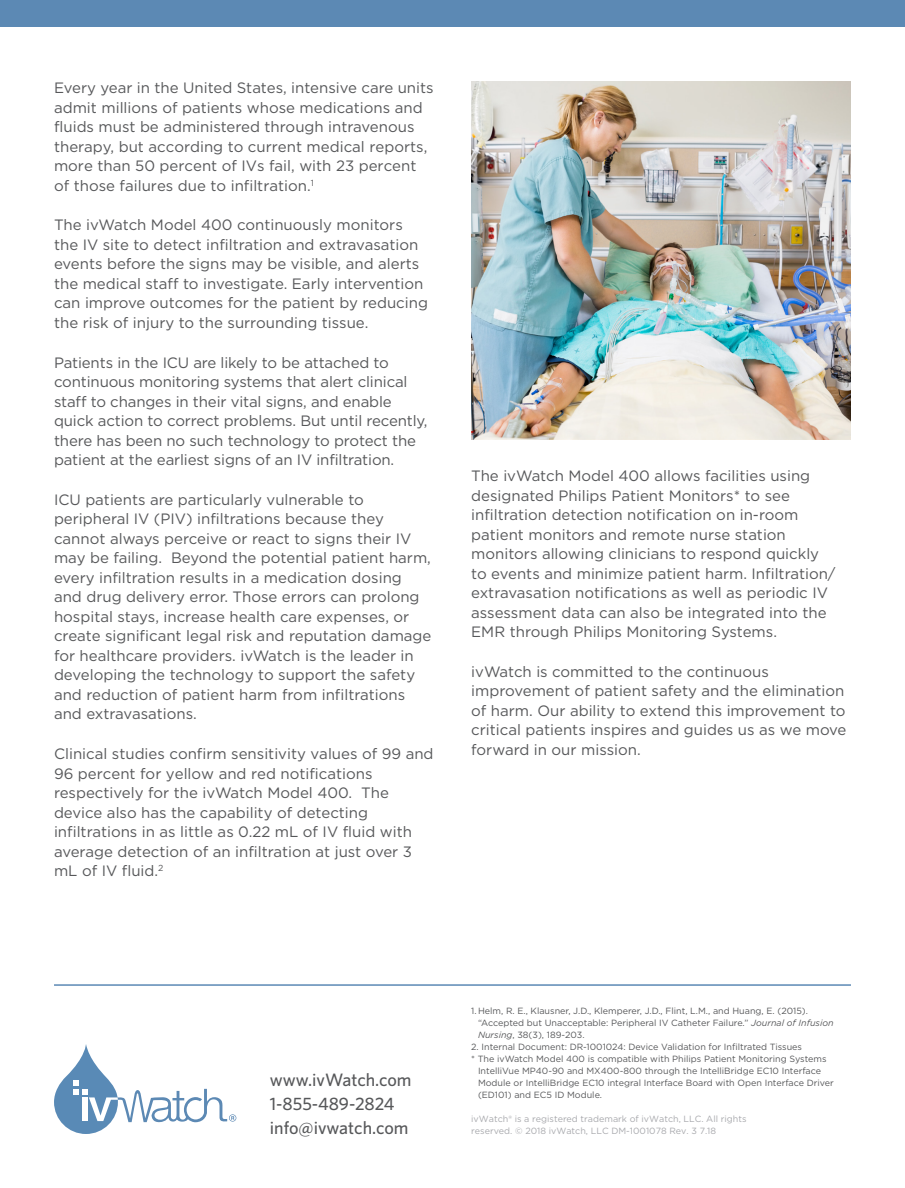
<style>
.page{position:relative;width:905px;height:1188px;background:#fff}
.page>*{position:absolute;margin:0;border:0;box-sizing:border-box;transform-origin:0 0}
.t1{font:500 18px "Whitney";color:#57585a}
.t2{font:15px/19.5px "Gotham";color:#57585a}
.t3{font:9px/12px "Gotham";color:#57585a}
.t4{font:9px/12px "Gotham";color:#a8a9ad}
.s1{font-style:inherit}
.s2{font-style:italic}
</style>
<div class="page">
<div style="left:0;top:0;width:904px;height:27px;background:#5c89b4"></div>
<svg style="left:54px;top:1044px;width:182px;height:90px"></svg>
<hr style="left:54px;top:984px;width:796px;height:2px;background:#5c89b4">
<img style="left:471px;top:81px;width:379px;height:358px">
<p class="t2" style="left:54px;top:78px;width:381px">Every year in the United States, intensive care units admit millions of patients whose medications and fluids must be administered through intravenous therapy, but according to current medical reports, more than 50 percent of IVs fail, with 2<span class="s1">3</span> percent of those failures due to infiltration.<sup>1</sup></p>
<p class="t2" style="left:54px;top:215px;width:375px">The ivWatch Model 400 continuously monitors the IV site to detect infiltration and extravasation events before the signs may be visible, and alerts the medical staff to investigate. Early intervention can improve outcomes for the patient by reducing the risk of injury to the surrounding tissue.</p>
<p class="t2" style="left:54px;top:352px;width:375px">Patients in the ICU are likely to be attached to continuous monitoring systems that alert clinical staff to changes in their vital signs, and enable quick action to correct problems. But until recently, there has been no such technology to protect the patient at the earliest signs of an IV infiltration.</p>
<p class="t2" style="left:54px;top:489px;width:379px">ICU patients are particularly vulnerable to peripheral IV (PIV) infiltrations because they cannot always perceive or react to signs their IV may be failing. Beyond the potential patient harm, every infiltration results in a medication dosing and drug delivery error. Those errors can prolong hospital stays, increase health care expenses, or create significant legal risk and reputation damage for healthcare providers. ivWatch is the leader in developing the technology to support the safety and reduction of patient harm from infiltrations and extravasations.</p>
<p class="t2" style="left:54px;top:744px;width:381px">Clinical studies confirm sensitivity values of 99 and 96 percent for yellow and red notification<span class="s1">s </span>respectively for the ivWatch Model 400. The device also has the capability of detecting infiltrations in as little as 0.22 mL of IV fluid with average detection of an infiltration at just over 3 mL of IV fluid.<sup>2</sup></p>
<p class="t2" style="left:471px;top:466px;width:366px">The ivWatch Model 400 allows facilities using designated Philips Patient Monitors* to see infiltration detection notification on in-room patient monitors and remote nurse station monitors allowing clinicians to respond quickly to events and minimize patient harm. Infiltration/ extravasation notifications as well as periodic IV assessment data can also be integrated into the EMR through Philips Monitoring Systems.</p>
<p class="t2" style="left:471px;top:661px;width:377px">ivWatch is committed to the continuous improvement of patient safety and the elimination of harm. Our ability to extend this improvement to critical patients inspires and guides us as we move forward in our mission.</p>
<p class="t1" style="left:270px;top:1069px;width:143px">www.ivWatch.com</p>
<p class="t1" style="left:270px;top:1093px;width:126px">1-855-489-2824</p>
<p class="t1" style="left:270px;top:1117px;width:140px">info@ivwatch.com</p>
<p class="t3" style="left:478px;top:1005px;width:357px;text-indent:-7px">1.Helm, R. E., Klausner, J.D., Klemperer, J.D., Flint, L.M., and Huang, E. (2015). “Accepted but Unacceptable: Peripheral IV Catheter Failure.” <span class="s2">Journal of Infusion<br>Nursing</span>, 38(3), 189-203.</p>
<p class="t3" style="left:471px;top:1041px;width:332px">2. Internal Document: DR-1001024: Device Validation for Infiltrated Tissues</p>
<p class="t3" style="left:478px;top:1053px;width:357px;text-indent:-7px">* The ivWatch Model 400 is compatible with Philips Patient Monitoring Systems IntelliVue MP40-90 and MX400-800 through the IntelliBridge EC10 Interface Module or IntelliBridge EC10 integral Interface Board with Open Interface Driver (ED101) and EC5 ID Module.</p>
<p class="t4" style="left:471px;top:1113px;width:277px">ivWatch® is a registered trademark of ivWatch, LLC. All rights reserved. © 2018 ivWatch, LLC DM-1001078 Rev. <span class="s1">3</span> 7.18</p>
</div>
